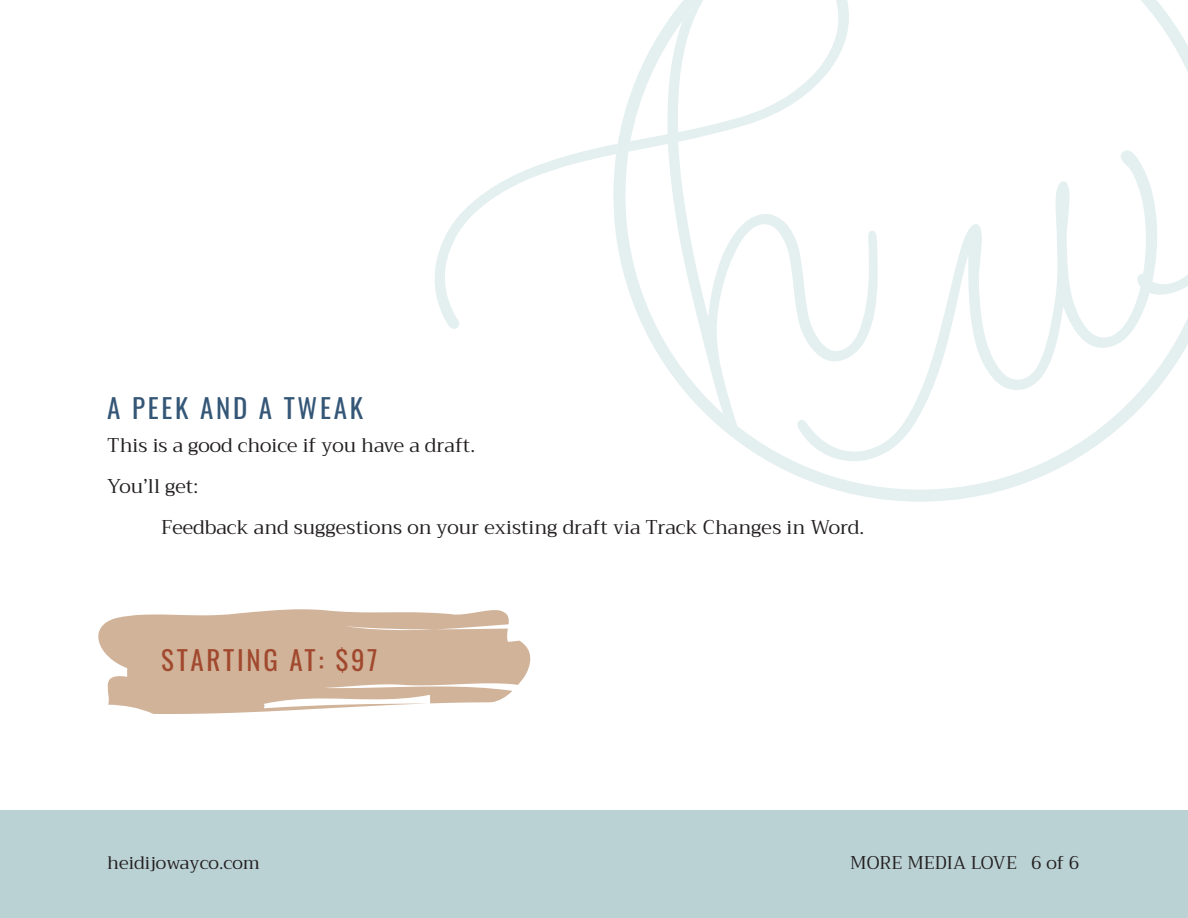
<style>
.page{position:relative;width:1188px;height:918px;background:#fff}
.page>*{position:absolute;margin:0;border:0;box-sizing:border-box;transform-origin:0 0}
.t1{font:27px "Oswald";letter-spacing:.1em;color:#355777}
.t2{font:27px "Oswald";letter-spacing:.1em;color:#a1492e}
.t3{font:19.5px/41.4px "Trirong";color:#231f20}
.t4{font:18px "Trirong";color:#231f20}
</style>
<div class="page">
<div style="left:0;top:810px;width:1187px;height:108px;background:#bbd2d5"></div>
<svg style="left:98px;top:609px;width:433px;height:105px;fill:#d1b39a"></svg>
<svg style="left:435px;top:145px;width:178px;height:184px"></svg>
<svg style="left:613px;top:0;width:575px;height:502px"></svg>
<h1 class="t1" style="left:107px;top:384px;width:257px">A PEEK AND A TWEAK</h1>
<p class="t3" style="left:107px;top:425px;width:369px">This is a good choice if you have a draft.<br>You’ll get:</p>
<p class="t3" style="left:161px;top:507px;width:705px">Feedback and suggestions on your existing draft via Track Changes in Word.</p>
<h1 class="t2" style="left:161px;top:636px;width:218px">STARTING AT: $97</h1>
<p class="t4" style="left:107px;top:848px;width:154px">heidijowayco.com</p>
<p class="t4" style="left:850px;top:848px;width:230px">MORE MEDIA LOVE 6 of 6</p>
</div>
